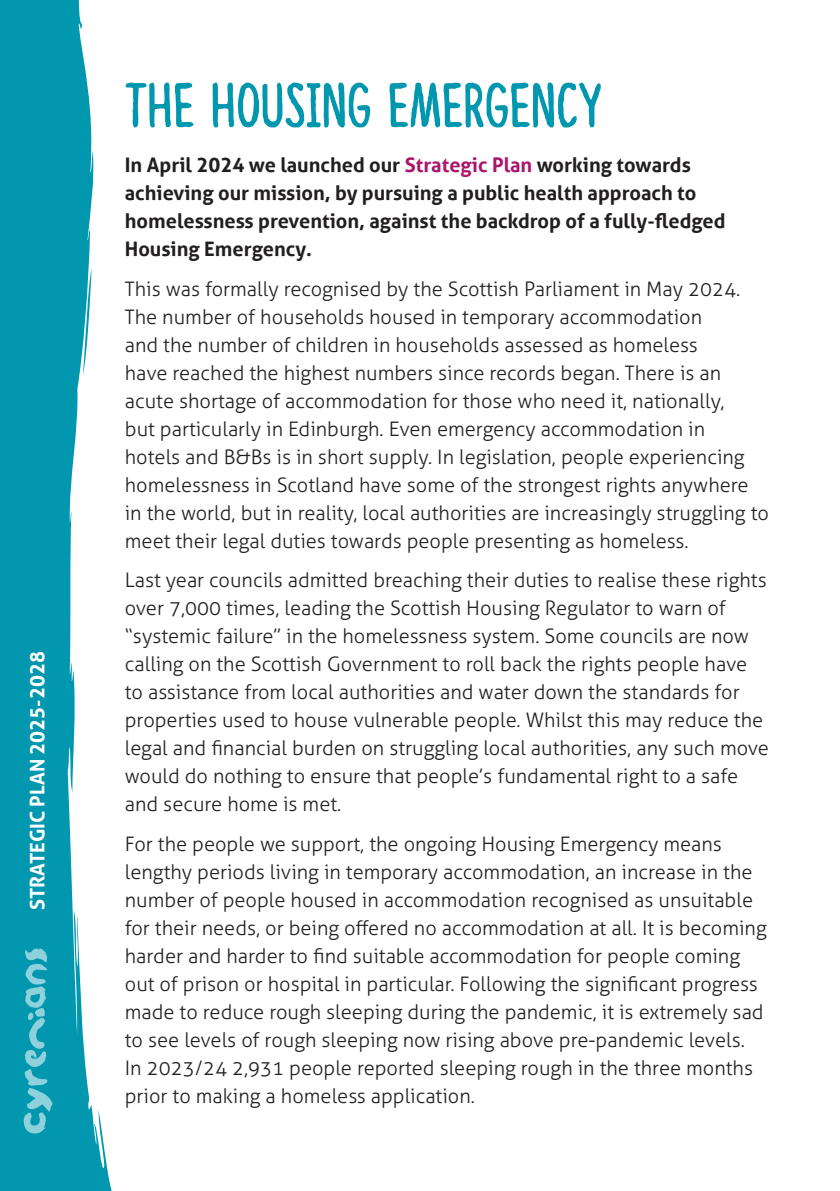
<style>
.page{position:relative;width:840px;height:1191px;background:#fff}
.page>*{position:absolute;margin:0;border:0;box-sizing:border-box;transform-origin:0 0}
.t1{font:64px "Lazingonasunnyafternoon";color:#0097af}
.t2{font:300 20px/28px "Aller";color:#231f20}
.t3{font:700 20px/28px "Aller";color:#231f20}
.t4{font:700 20px "Aller";color:#fff}
.s1{color:#aa166b}
</style>
<div class="page">
<svg style="left:0;top:0;width:112px;height:1191px;fill:#0097af"></svg>
<svg style="left:24px;top:948px;width:29px;height:186px;background:#37adc0"></svg>
<p class="t4" style="left:25px;top:910px;width:261px;rotate:-90deg">STRATEGIC PLAN 2025-2028</p>
<h1 class="t1" style="left:125px;top:67px;width:478px">THE HOUSING EMERGENCY</h1>
<p class="t3" style="left:125px;top:151px;width:602px">In April 2024 we launched our <span class="s1">Strategic Plan</span> working towards achieving our mission, by pursuing a public health approach to homelessness prevention, against the backdrop of a fully-fledged Housing Emergency.</p>
<p class="t2" style="left:125px;top:275px;width:645px">This was formally recognised by the Scottish Parliament in May 2024.<br>The number of households housed in temporary accommodation<br>and the number of children in households assessed as homeless<br>have reached the highest numbers since records began. There is an acute shortage of accommodation for those who need it, nationally,<br>but particularly in Edinburgh. Even emergency accommodation in<br>hotels and B&amp;Bs is in short supply. In legislation, people experiencing homelessness in Scotland have some of the strongest rights anywhere in the world, but in reality, local authorities are increasingly struggling to meet their legal duties towards people presenting as homeless.</p>
<p class="t2" style="left:125px;top:566px;width:645px">Last year councils admitted breaching their duties to realise these rights over 7,000 times, leading the Scottish Housing Regulator to warn of “systemic failure” in the homelessness system. Some councils are now calling on the Scottish Government to roll back the rights people have to assistance from local authorities and water down the standards for properties used to house vulnerable people. Whilst this may reduce the legal and financial burden on struggling local authorities, any such move would do nothing to ensure that people’s fundamental right to a safe and secure home is met.</p>
<p class="t2" style="left:125px;top:829px;width:643px">For the people we support, the ongoing Housing Emergency means lengthy periods living in temporary accommodation, an increase in the number of people housed in accommodation recognised as unsuitable for their needs, or being offered no accommodation at all. It is becoming harder and harder to find suitable accommodation for people coming out of prison or hospital in particular. Following the significant progress made to reduce rough sleeping during the pandemic, it is extremely sad to see levels of rough sleeping now rising above pre-pandemic levels.<br>In 2023/24 2,931 people reported sleeping rough in the three months prior to making a homeless application.</p>
</div>
